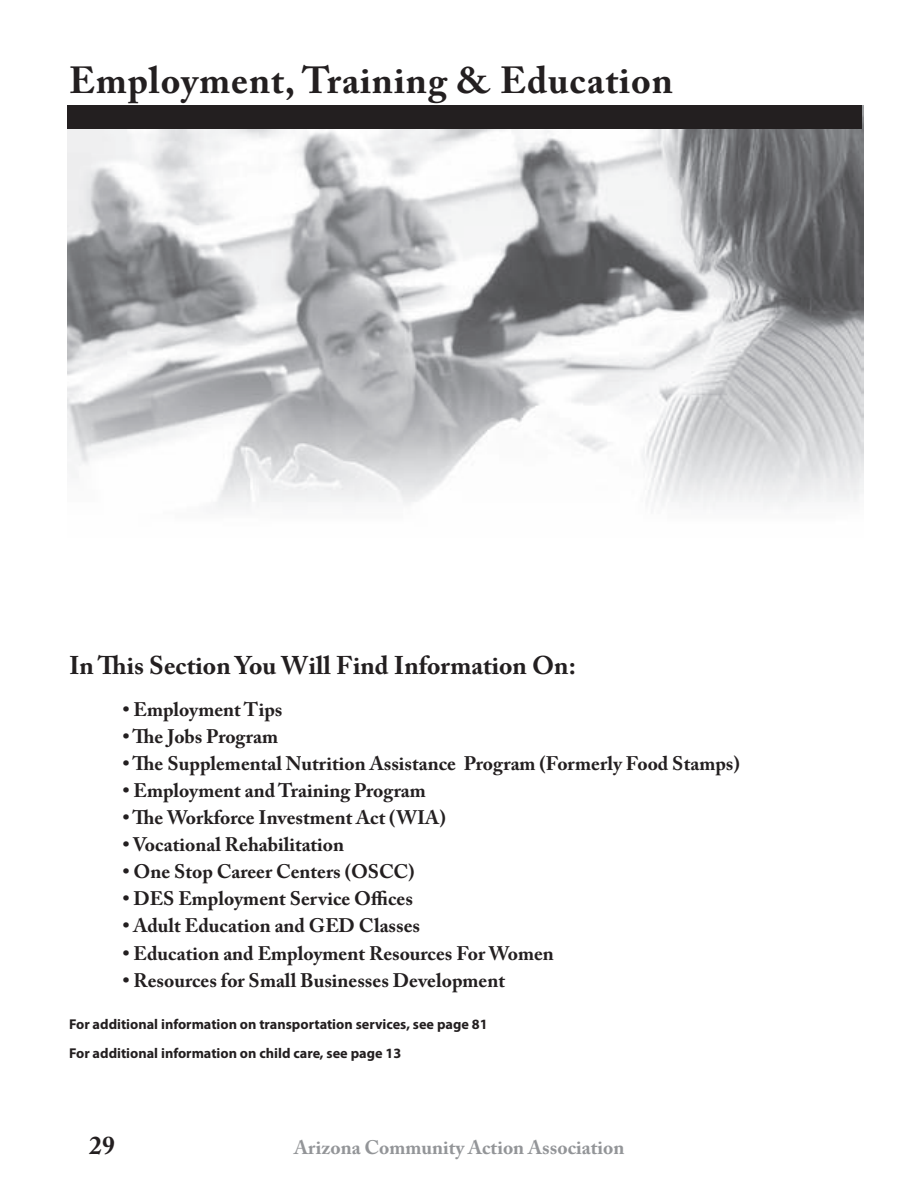
<style>
.page{position:relative;width:918px;height:1188px;background:#fff}
.page>*{position:absolute;margin:0;border:0;box-sizing:border-box;transform-origin:0 0}
.t1{font:700 37.5px "Adobe Caslon Pro";letter-spacing:.025em;color:#231f20}
.t2{font:700 25.5px "Adobe Caslon Pro";color:#231f20}
.t3{font:700 19.5px "Adobe Caslon Pro";color:#231f20}
.t4{font:700 19.5px "Adobe Caslon Pro";color:#939598}
.t5{font:700 14.25px/28.5px "Myriad Pro";color:#231f20}
</style>
<div class="page">
<img style="left:68px;top:105px;width:796px;height:404px">
<div style="left:68px;top:105px;width:794px;height:24px;background:#231f20"></div>
<h1 class="t1" style="left:69px;top:58px;width:605px">Employment, Training &amp; Education</h1>
<h2 class="t2" style="left:69px;top:651px;width:508px">In This Section You Will Find Information On:</h2>
<p class="t3" style="left:123px;top:698px;width:161px">• Employment Tips</p>
<p class="t3" style="left:123px;top:725px;width:157px">• The Jobs Program</p>
<p class="t3" style="left:123px;top:752px;width:618px">• The Supplemental Nutrition Assistance Program (Formerly Food Stamps)</p>
<p class="t3" style="left:123px;top:779px;width:304px">• Employment and Training Program</p>
<p class="t3" style="left:123px;top:806px;width:324px">• The Workforce Investment Act (WIA)</p>
<p class="t3" style="left:123px;top:833px;width:223px">• Vocational Rehabilitation</p>
<p class="t3" style="left:123px;top:860px;width:293px">• One Stop Career Centers (OSCC)</p>
<p class="t3" style="left:123px;top:887px;width:291px">• DES Employment Service Offices</p>
<p class="t3" style="left:123px;top:914px;width:299px">• Adult Education and GED Classes</p>
<p class="t3" style="left:123px;top:941px;width:432px">• Education and Employment Resources For Women</p>
<p class="t3" style="left:123px;top:968px;width:384px">• Resources for Small Businesses Development</p>
<p class="t5" style="left:69px;top:1010px;width:420px">For additional information on transportation services, see page 81<br>For additional information on child care, see page 13</p>
<h2 class="t2" style="left:89px;top:1130px;width:27px">29</h2>
<p class="t4" style="left:294px;top:1136px;width:332px">Arizona Community Action Association</p>
</div>
